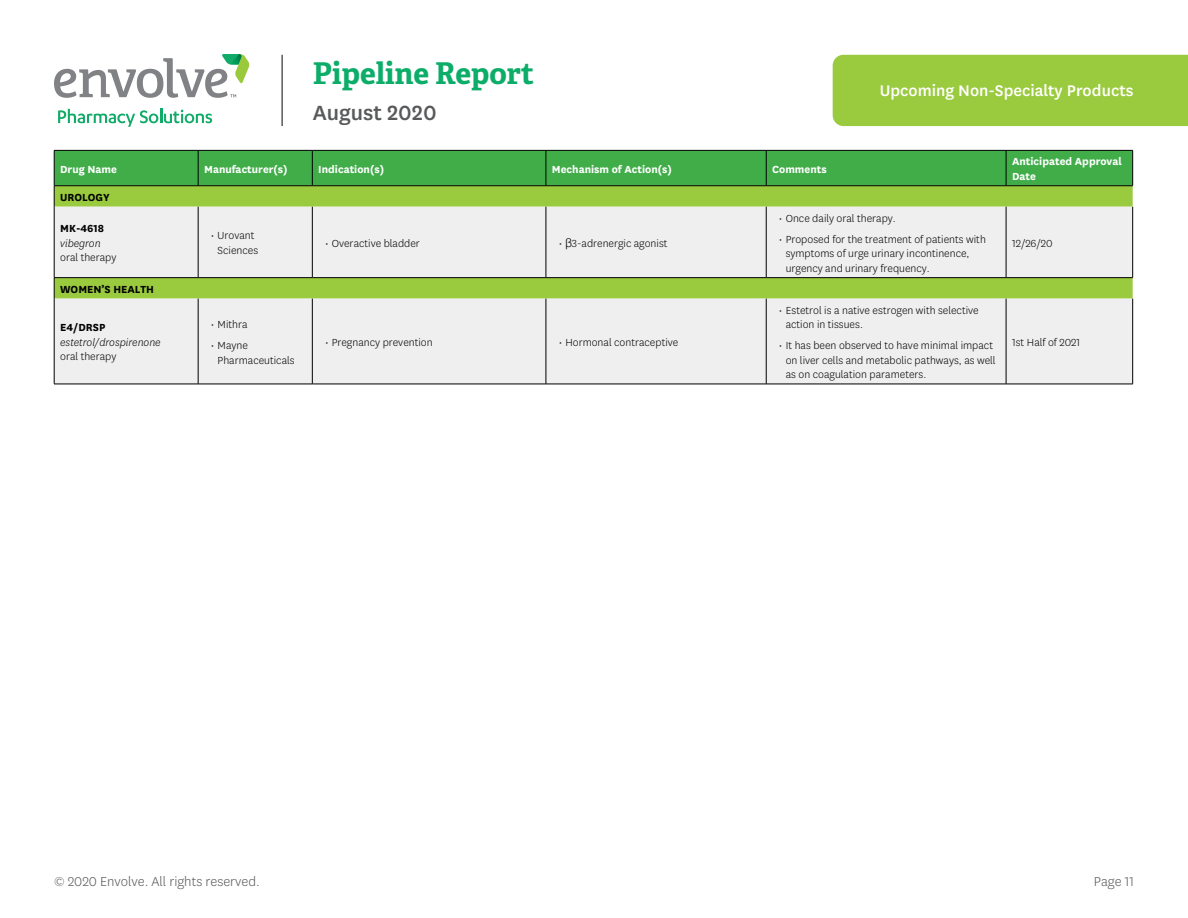
<style>
.page{position:relative;width:1188px;height:918px;background:#fff}
.page>*{position:absolute;margin:0;border:0;box-sizing:border-box;transform-origin:0 0}
.t1{font:700 30px "Adelle";color:#0cac69}
.t2{font:500 24px "Centene Sans";color:#58595b}
.t3{font:500 18px "Centene Sans";color:#fff}
.t4{font:300 15px "Centene Sans";color:#58595b}
.t5{font:300 12px/14.4px "Centene Sans";color:#000}
.t6{font:700 12px/14.4px "Centene Sans";color:#fff}
.t7{font:italic 300 12px/14.4px "Centene Sans";color:#000}
.t8{font:700 12px "Centene Sans";color:#000}
.s1{font-weight:700}
.s2{font-style:italic}
.s3{font-family:"Helvetica"}
.s4{font-weight:700;font-style:normal}
.s5{font-style:normal}
</style>
<div class="page">
<svg style="left:54px;top:54px;width:195px;height:44px"></svg>
<svg style="left:58px;top:109px;width:154px;height:18px"></svg>
<hr style="left:281px;top:55px;width:2px;height:71px;background:#58595b">
<div style="left:833px;top:55px;width:355px;height:71px;background:#9aca3d"></div>
<svg style="left:55px;top:207px;width:1078px;height:177px;fill:#efeff0"></svg>
<hr style="left:54px;top:207px;width:1px;height:70px;background:#000">
<hr style="left:198px;top:207px;width:1px;height:70px;background:#000">
<hr style="left:312px;top:207px;width:1px;height:70px;background:#000">
<hr style="left:546px;top:207px;width:1px;height:70px;background:#000">
<hr style="left:766px;top:207px;width:1px;height:70px;background:#000">
<hr style="left:1006px;top:207px;width:1px;height:70px;background:#000">
<hr style="left:1132px;top:207px;width:1px;height:70px;background:#000">
<hr style="left:54px;top:299px;width:1px;height:85px;background:#000">
<hr style="left:198px;top:299px;width:1px;height:85px;background:#000">
<hr style="left:312px;top:299px;width:1px;height:85px;background:#000">
<hr style="left:546px;top:299px;width:1px;height:85px;background:#000">
<hr style="left:766px;top:299px;width:1px;height:85px;background:#000">
<hr style="left:1006px;top:299px;width:1px;height:85px;background:#000">
<hr style="left:1132px;top:299px;width:1px;height:85px;background:#000">
<hr style="left:54px;top:384px;width:144px;height:1px;background:#000">
<hr style="left:198px;top:384px;width:114px;height:1px;background:#000">
<hr style="left:312px;top:384px;width:234px;height:1px;background:#000">
<hr style="left:546px;top:384px;width:220px;height:1px;background:#000">
<hr style="left:766px;top:384px;width:240px;height:1px;background:#000">
<hr style="left:1006px;top:384px;width:127px;height:1px;background:#000">
<svg style="left:54px;top:150px;width:1079px;height:57px;background:#61b444"></svg>
<hr style="left:198px;top:185px;width:114px;height:1px;background:#000">
<hr style="left:312px;top:185px;width:234px;height:1px;background:#000">
<hr style="left:546px;top:185px;width:220px;height:1px;background:#000">
<hr style="left:766px;top:185px;width:240px;height:1px;background:#000">
<hr style="left:1006px;top:185px;width:127px;height:1px;background:#000">
<svg style="left:54px;top:278px;width:1px;height:21px"></svg>
<hr style="left:54px;top:277px;width:144px;height:1px;background:#000">
<hr style="left:198px;top:277px;width:114px;height:1px;background:#000">
<hr style="left:312px;top:277px;width:234px;height:1px;background:#000">
<hr style="left:546px;top:277px;width:220px;height:1px;background:#000">
<hr style="left:766px;top:277px;width:240px;height:1px;background:#000">
<hr style="left:1006px;top:277px;width:127px;height:1px;background:#000">
<hr style="left:54px;top:150px;width:144px;height:1px;background:#000">
<hr style="left:54px;top:151px;width:1px;height:35px;background:#000">
<hr style="left:198px;top:151px;width:1px;height:35px;background:#000">
<hr style="left:54px;top:185px;width:144px;height:1px;background:#000">
<h1 class="t1" style="left:313px;top:54px;width:223px">Pipeline Report</h1>
<h2 class="t2" style="left:313px;top:100px;width:125px">August 2020</h2>
<p class="t3" style="left:880px;top:81px;width:255px">Upcoming Non-Specialty Products</p>
<p class="t6" style="left:60px;top:162px;width:58px">Drug Name</p>
<p class="t6" style="left:204px;top:162px;width:85px">Manufacturer(s)</p>
<p class="t6" style="left:318px;top:162px;width:67px">Indication(s)</p>
<p class="t6" style="left:552px;top:162px;width:121px">Mechanism of Action(s)</p>
<p class="t6" style="left:772px;top:162px;width:56px">Comments</p>
<p class="t6" style="left:1012px;top:155px;width:111px">Anticipated Approval<br>Date</p>
<p class="t8" style="left:60px;top:190px;width:51px">UROLOGY</p>
<p class="t5" style="left:60px;top:221px;width:58px"><span class="s1">MK-4618 </span><span class="s2">vibegron </span>oral therapy</p>
<p class="t5" style="left:211px;top:229px;width:49px;text-align:center">• Urovant<br>Sciences</p>
<p class="t5" style="left:325px;top:236px;width:96px">• Overactive bladder</p>
<p class="t5" style="left:559px;top:236px;width:110px">• <span class="s3">β</span>3-adrenergic agonist</p>
<p class="t5" style="left:779px;top:211px;width:118px">• Once daily oral therapy.</p>
<p class="t5" style="left:786px;top:232px;width:202px;text-indent:-7px">• Proposed for the treatment of patients with symptoms of urge urinary incontinence, urgency and urinary frequency.</p>
<p class="t5" style="left:1012px;top:236px;width:42px">12/26/20</p>
<p class="t8" style="left:60px;top:282px;width:95px">WOMEN’S HEALTH</p>
<p class="t7" style="left:60px;top:321px;width:102px"><span class="s4">E4/DRSP </span>estetrol/drospirenone <span class="s5">oral therapy</span></p>
<p class="t5" style="left:211px;top:317px;width:38px">• Mithra</p>
<p class="t5" style="left:218px;top:338px;width:79px;text-indent:-7px">• Mayne<br>Pharmaceuticals</p>
<p class="t5" style="left:325px;top:335px;width:109px">• Pregnancy prevention</p>
<p class="t5" style="left:559px;top:335px;width:121px">• Hormonal contraceptive</p>
<p class="t5" style="left:786px;top:303px;width:194px;text-indent:-7px">• Estetrol is a native estrogen with selective action in tissues.</p>
<p class="t5" style="left:786px;top:338px;width:211px;text-indent:-7px">• It has been observed to have minimal impact on liver cells and metabolic pathways, as well as on coagulation parameters.</p>
<p class="t5" style="left:1012px;top:335px;width:70px">1st Half of 2021</p>
<p class="t4" style="left:54px;top:872px;width:207px">© 2020 Envolve. All rights reserved.</p>
<p class="t4" style="left:1094px;top:872px;width:42px">Page 11</p>
</div>
